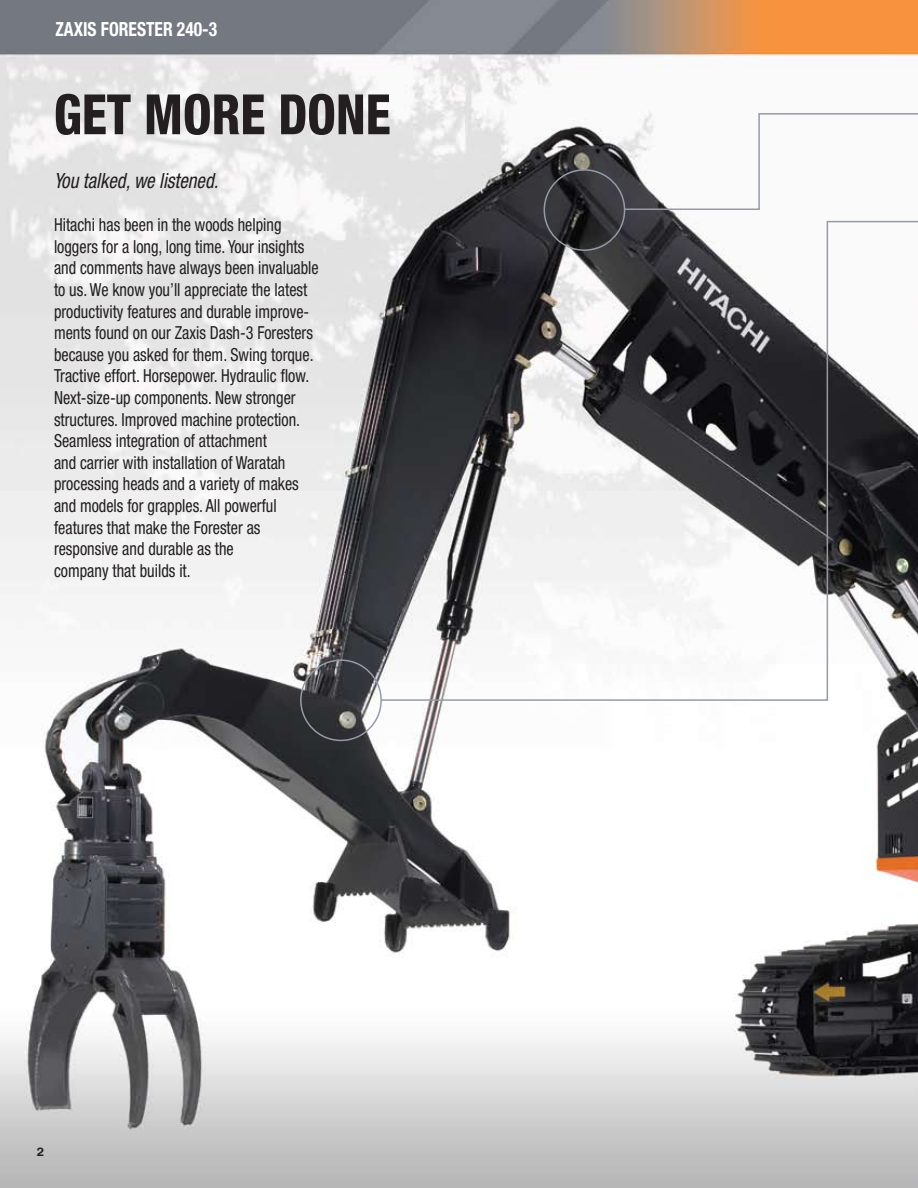
<style>
.page{position:relative;width:918px;height:1188px;background:#fff}
.page>*{position:absolute;margin:0;border:0;box-sizing:border-box;transform-origin:0 0}
.t1{font:800 condensed 55.65px "Helvetica Neue LT Std";color:#231f20;scale:.9 1}
.t2{font:italic condensed 21px "Helvetica Neue LT Std";color:#231f20;scale:.9 1}
.t3{font:700 condensed 19.5px "Helvetica Neue LT Std";color:#fff;scale:.9 1}
.t4{font:condensed 18px/21.6px "Helvetica Neue LT Std";color:#231f20;scale:.9 1}
.t5{font:700 12px "Helvetica LT Std";color:#231f20;scale:1.1 1}
</style>
<div class="page">
<img style="left:0;top:0;width:918px;height:1188px">
<div style="left:300px;top:659px;width:82px;height:82px;border:2px solid #959ba6;border-radius:50%"></div>
<div style="left:544px;top:169px;width:81px;height:82px;border:2px solid #959ba6;border-radius:50%"></div>
<svg style="left:623px;top:112px;width:295px;height:99px"></svg>
<svg style="left:380px;top:220px;width:538px;height:482px"></svg>
<p class="t3" style="left:56px;top:17px;width:181px">ZAXIS FORESTER 240-3</p>
<h1 class="t1" style="left:54px;top:80px;width:376px">GET MORE DONE</h1>
<p class="t2" style="left:54px;top:168px;width:184px">You talked, we listened.</p>
<p class="t4" style="left:54px;top:214px;width:296px">Hitachi has been in the woods helping loggers for a long, long time. Your insights and comments have always been invaluable to us. We know you’ll appreciate the latest productivity features and durable improve&shy;ments found on our Zaxis Dash-3 Foresters because you asked for them. Swing torque.<br>Tractive effort. Horsepower. Hydraulic flow.<br>Next-size-up components. New stronger structures. Improved machine protection.<br>Seamless integration of attachment<br>and carrier with installation of Waratah processing heads and a variety of makes and models for grapples. All powerful features that make the Forester as responsive and durable as the<br>company that builds it.</p>
<p class="t5" style="left:37px;top:1145px;width:8px">2</p>
</div>
